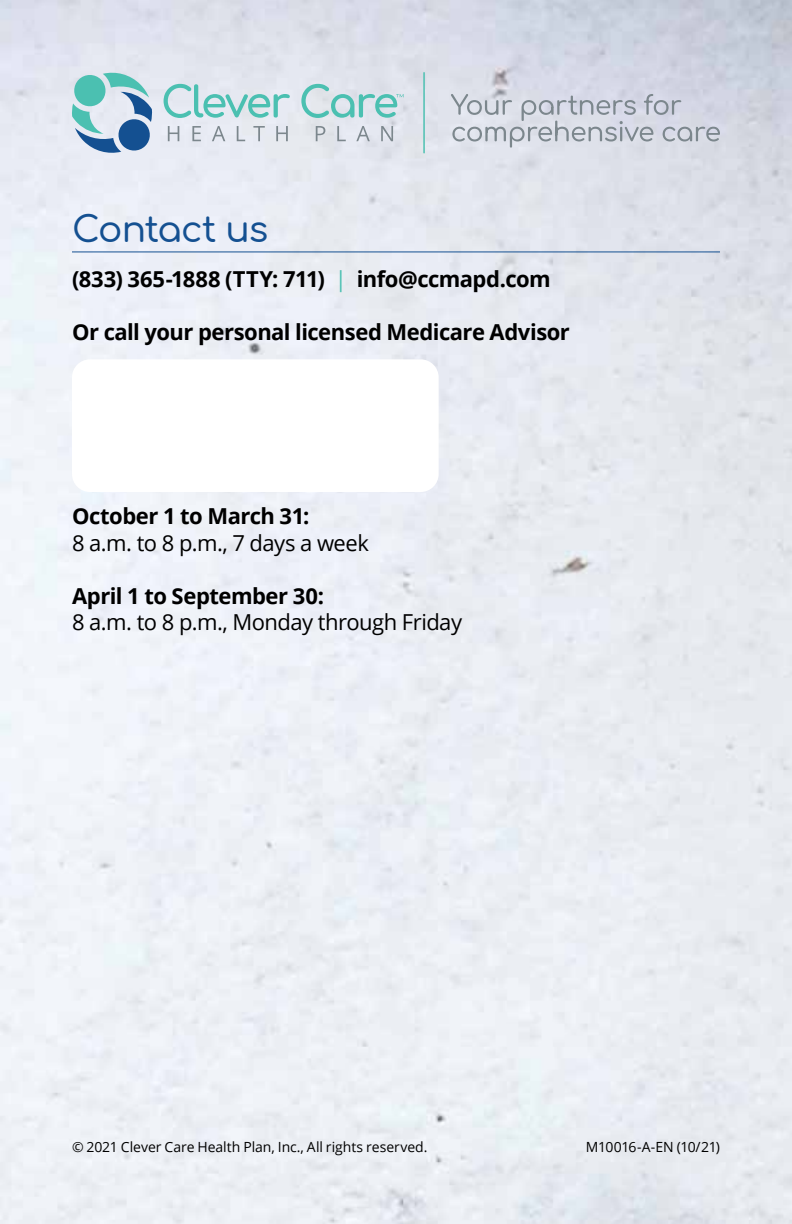
<style>
.page{position:relative;width:792px;height:1224px;background:#fff}
.page>*{position:absolute;margin:0;border:0;box-sizing:border-box;transform-origin:0 0}
.t1{font:500 36px "Comfortaa";letter-spacing:-.025em;color:#145091}
.t2{font:700 22px "Open Sans";letter-spacing:-.02em;color:#000}
.t3{font:22px "Open Sans";letter-spacing:-.025em;color:#000}
.t4{font:14px "Open Sans";letter-spacing:-.005em;color:#000}
.t5{font:14px "Open Sans";letter-spacing:-.025em;color:#000}
.s1{font-weight:400;color:#4bc0b1}
</style>
<div class="page">
<img style="left:0;top:0;width:792px;height:1224px">
<hr style="left:72px;top:251px;width:648px;height:1px;background:#145091">
<div style="left:72px;top:359px;width:367px;height:133px;background:#fff;border-radius:18px"></div>
<svg style="left:72px;top:71px;width:80px;height:84px;background:#92bccd"></svg>
<svg style="left:164px;top:84px;width:126px;height:34px;background:#b7dcdd"></svg>
<svg style="left:168px;top:126px;width:11px;height:15px"></svg>
<svg style="left:192px;top:126px;width:9px;height:15px"></svg>
<svg style="left:212px;top:126px;width:13px;height:15px"></svg>
<svg style="left:237px;top:126px;width:8px;height:15px"></svg>
<svg style="left:253px;top:126px;width:12px;height:15px"></svg>
<svg style="left:276px;top:126px;width:12px;height:15px"></svg>
<svg style="left:316px;top:126px;width:9px;height:15px"></svg>
<svg style="left:337px;top:126px;width:9px;height:15px"></svg>
<svg style="left:356px;top:126px;width:14px;height:15px"></svg>
<svg style="left:381px;top:126px;width:12px;height:15px"></svg>
<svg style="left:301px;top:84px;width:103px;height:34px;background:#b7dadb"></svg>
<hr style="left:423px;top:73px;width:2px;height:80px;background:#4bc0b1">
<svg style="left:451px;top:94px;width:269px;height:54px;background:#caced8"></svg>
<h1 class="t1" style="left:72px;top:197px;width:198px">Contact us</h1>
<p class="t2" style="left:72px;top:263px;width:480px">(833) 365-1888 (TTY: 711) <span class="s1">|</span> info@ccmapd.com</p>
<p class="t2" style="left:72px;top:316px;width:499px">Or call your personal licensed Medicare Advisor</p>
<p class="t2" style="left:72px;top:501px;width:239px">October 1 to March 31:</p>
<p class="t3" style="left:72px;top:528px;width:298px">8 a.m. to 8 p.m., 7 days a week</p>
<p class="t2" style="left:72px;top:580px;width:253px">April 1 to September 30:</p>
<p class="t3" style="left:72px;top:607px;width:392px">8 a.m. to 8 p.m., Monday through Friday</p>
<p class="t4" style="left:72px;top:1137px;width:357px">© 2021 Clever Care Health Plan, Inc., All rights reserved.</p>
<p class="t5" style="left:586px;top:1137px;width:136px">M10016-A-EN (10/21)</p>
</div>
